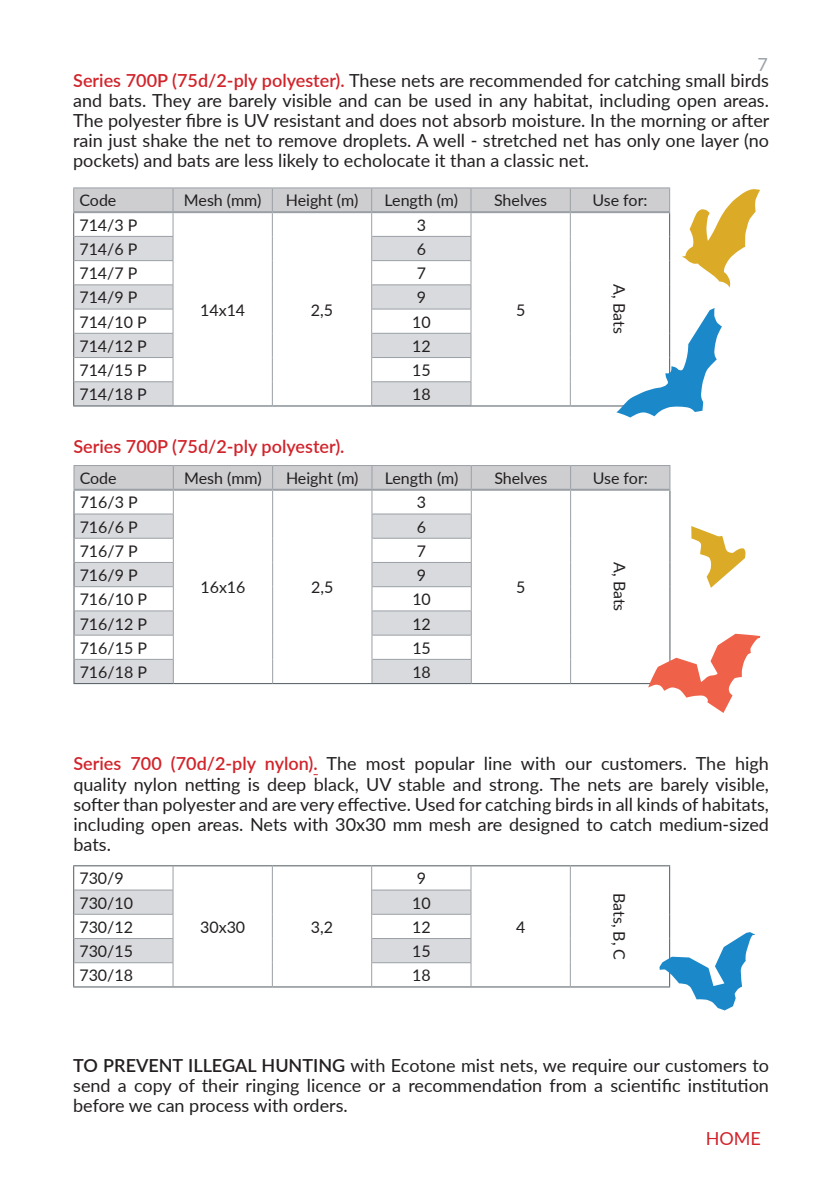
<style>
.page{position:relative;width:840px;height:1191px;background:#fff}
.page>*{position:absolute;margin:0;border:0;box-sizing:border-box;transform-origin:0 0}
.t1{font:18px/20px "Lato";color:#231f20;text-align:justify}
.t2{font:600 18px "Lato";color:#d1232a}
.t3{font:18px "Lato";color:#d1232a}
.t4{font:18px "Lato";color:#9aa0a6}
.t5{font:16px "Lato";color:#231f20}
.s1{font-weight:600;color:#d1232a}
.s2{font-weight:600}
</style>
<div class="page">
<hr style="left:73px;top:865px;width:100px;height:1px;background:#4f5a60">
<hr style="left:173px;top:865px;width:99px;height:1px;background:#4f5a60">
<hr style="left:272px;top:865px;width:99px;height:1px;background:#4f5a60">
<hr style="left:371px;top:865px;width:99px;height:1px;background:#4f5a60">
<hr style="left:470px;top:865px;width:100px;height:1px;background:#4f5a60">
<hr style="left:570px;top:865px;width:99px;height:1px;background:#4f5a60">
<hr style="left:73px;top:986px;width:100px;height:1px;background:#4f5a60">
<hr style="left:173px;top:986px;width:99px;height:1px;background:#4f5a60">
<hr style="left:272px;top:986px;width:99px;height:1px;background:#4f5a60">
<hr style="left:371px;top:986px;width:99px;height:1px;background:#4f5a60">
<hr style="left:470px;top:986px;width:100px;height:1px;background:#4f5a60">
<hr style="left:570px;top:986px;width:99px;height:1px;background:#4f5a60">
<svg style="left:73px;top:866px;width:398px;height:120px"></svg>
<svg style="left:569px;top:866px;width:1px;height:120px"></svg>
<hr style="left:73px;top:187px;width:100px;height:1px;background:#9aa0a6">
<hr style="left:173px;top:187px;width:99px;height:1px;background:#9aa0a6">
<hr style="left:272px;top:187px;width:99px;height:1px;background:#9aa0a6">
<hr style="left:371px;top:187px;width:99px;height:1px;background:#9aa0a6">
<hr style="left:470px;top:187px;width:100px;height:1px;background:#9aa0a6">
<hr style="left:570px;top:187px;width:99px;height:1px;background:#9aa0a6">
<svg style="left:73px;top:188px;width:686px;height:229px"></svg>
<svg style="left:659px;top:866px;width:95px;height:144px"></svg>
<svg style="left:73px;top:465px;width:686px;height:248px"></svg>
<p class="t4" style="left:757px;top:51px;width:12px">7</p>
<p class="t1" style="left:73px;top:69px;width:697px"><span class="s1">Series 700P (75d/2-ply polyester).</span> These nets are recommended for catching small birds and bats. They are barely visible and can be used in any habitat, including open areas.<br>The polyester fibre is UV resistant and does not absorb moisture. In the morning or after rain just shake the net to remove droplets. A well - stretched net has only one layer (no pockets) and bats are less likely to echolocate it than a classic net.</p>
<p class="t5" style="left:79px;top:189px;width:39px">Code</p>
<p class="t5" style="left:184px;top:189px;width:79px">Mesh (mm)</p>
<p class="t5" style="left:285px;top:189px;width:74px">Height (m)</p>
<p class="t5" style="left:384px;top:189px;width:75px">Length (m)</p>
<p class="t5" style="left:494px;top:189px;width:55px">Shelves</p>
<p class="t5" style="left:592px;top:189px;width:57px">Use for:</p>
<p class="t5" style="left:79px;top:213px;width:60px">714/3 P</p>
<p class="t5" style="left:416px;top:213px;width:11px">3</p>
<p class="t5" style="left:79px;top:238px;width:60px">714/6 P</p>
<p class="t5" style="left:416px;top:238px;width:11px">6</p>
<p class="t5" style="left:79px;top:262px;width:60px">714/7 P</p>
<p class="t5" style="left:416px;top:262px;width:11px">7</p>
<p class="t5" style="left:79px;top:286px;width:60px">714/9 P</p>
<p class="t5" style="left:416px;top:286px;width:11px">9</p>
<p class="t5" style="left:79px;top:310px;width:69px">714/10 P</p>
<p class="t5" style="left:412px;top:310px;width:20px">10</p>
<p class="t5" style="left:79px;top:334px;width:69px">714/12 P</p>
<p class="t5" style="left:412px;top:334px;width:20px">12</p>
<p class="t5" style="left:79px;top:359px;width:69px">714/15 P</p>
<p class="t5" style="left:412px;top:359px;width:20px">15</p>
<p class="t5" style="left:79px;top:383px;width:69px">714/18 P</p>
<p class="t5" style="left:412px;top:383px;width:20px">18</p>
<p class="t5" style="left:200px;top:298px;width:47px">14x14</p>
<p class="t5" style="left:311px;top:298px;width:24px">2,5</p>
<p class="t2" style="left:73px;top:433px;width:272px">Series 700P (75d/2-ply polyester).</p>
<p class="t5" style="left:515px;top:298px;width:11px">5</p>
<p class="t5" style="left:630px;top:284px;width:51px;rotate:90deg">A, Bats</p>
<p class="t5" style="left:80px;top:467px;width:39px">Code</p>
<p class="t5" style="left:184px;top:467px;width:79px">Mesh (mm)</p>
<p class="t5" style="left:286px;top:467px;width:74px">Height (m)</p>
<p class="t5" style="left:384px;top:467px;width:75px">Length (m)</p>
<p class="t5" style="left:494px;top:467px;width:55px">Shelves</p>
<p class="t5" style="left:592px;top:467px;width:57px">Use for:</p>
<p class="t5" style="left:80px;top:491px;width:60px">716/3 P</p>
<p class="t5" style="left:417px;top:491px;width:11px">3</p>
<p class="t5" style="left:80px;top:515px;width:60px">716/6 P</p>
<p class="t5" style="left:417px;top:515px;width:11px">6</p>
<p class="t5" style="left:80px;top:539px;width:60px">716/7 P</p>
<p class="t5" style="left:417px;top:539px;width:11px">7</p>
<p class="t5" style="left:80px;top:564px;width:60px">716/9 P</p>
<p class="t5" style="left:417px;top:564px;width:11px">9</p>
<p class="t5" style="left:80px;top:588px;width:69px">716/10 P</p>
<p class="t5" style="left:412px;top:588px;width:20px">10</p>
<p class="t5" style="left:80px;top:612px;width:69px">716/12 P</p>
<p class="t5" style="left:412px;top:612px;width:20px">12</p>
<p class="t5" style="left:80px;top:636px;width:69px">716/15 P</p>
<p class="t5" style="left:412px;top:636px;width:20px">15</p>
<p class="t5" style="left:80px;top:660px;width:69px">716/18 P</p>
<p class="t5" style="left:412px;top:660px;width:20px">18</p>
<p class="t5" style="left:200px;top:576px;width:47px">16x16</p>
<p class="t5" style="left:311px;top:576px;width:24px">2,5</p>
<p class="t5" style="left:516px;top:576px;width:11px">5</p>
<p class="t5" style="left:630px;top:562px;width:51px;rotate:90deg">A, Bats</p>
<p class="t1" style="left:73px;top:753px;width:696px"><span class="s1">Series 700 (70d/2-ply nylon).</span> The most popular line with our customers. The high quality nylon netting is deep black, UV stable and strong. The nets are barely visible, softer than polyester and are very effective. Used for catching birds in all kinds of habitats, including open areas. Nets with 30x30 mm mesh are designed to catch medium-sized bats.</p>
<p class="t5" style="left:79px;top:867px;width:46px">730/9</p>
<p class="t5" style="left:416px;top:867px;width:11px">9</p>
<p class="t5" style="left:79px;top:891px;width:55px">730/10</p>
<p class="t5" style="left:412px;top:891px;width:20px">10</p>
<p class="t5" style="left:79px;top:915px;width:55px">730/12</p>
<p class="t5" style="left:412px;top:915px;width:20px">12</p>
<p class="t5" style="left:79px;top:939px;width:55px">730/15</p>
<p class="t5" style="left:412px;top:939px;width:20px">15</p>
<p class="t5" style="left:79px;top:964px;width:55px">730/18</p>
<p class="t5" style="left:412px;top:964px;width:20px">18</p>
<p class="t5" style="left:200px;top:915px;width:47px">30x30</p>
<p class="t5" style="left:311px;top:915px;width:24px">3,2</p>
<p class="t5" style="left:515px;top:915px;width:11px">4</p>
<p class="t5" style="left:630px;top:892px;width:69px;rotate:90deg">Bats, B, C</p>
<p class="t1" style="left:73px;top:1054px;width:697px"><span class="s2">TO PREVENT ILLEGAL HUNTING</span> with Ecotone mist nets, we require our customers to send a copy of their ringing licence or a recommendation from a scientific institution before we can process with orders.</p>
<p class="t3" style="left:705px;top:1125px;width:57px">HOME</p>
</div>
